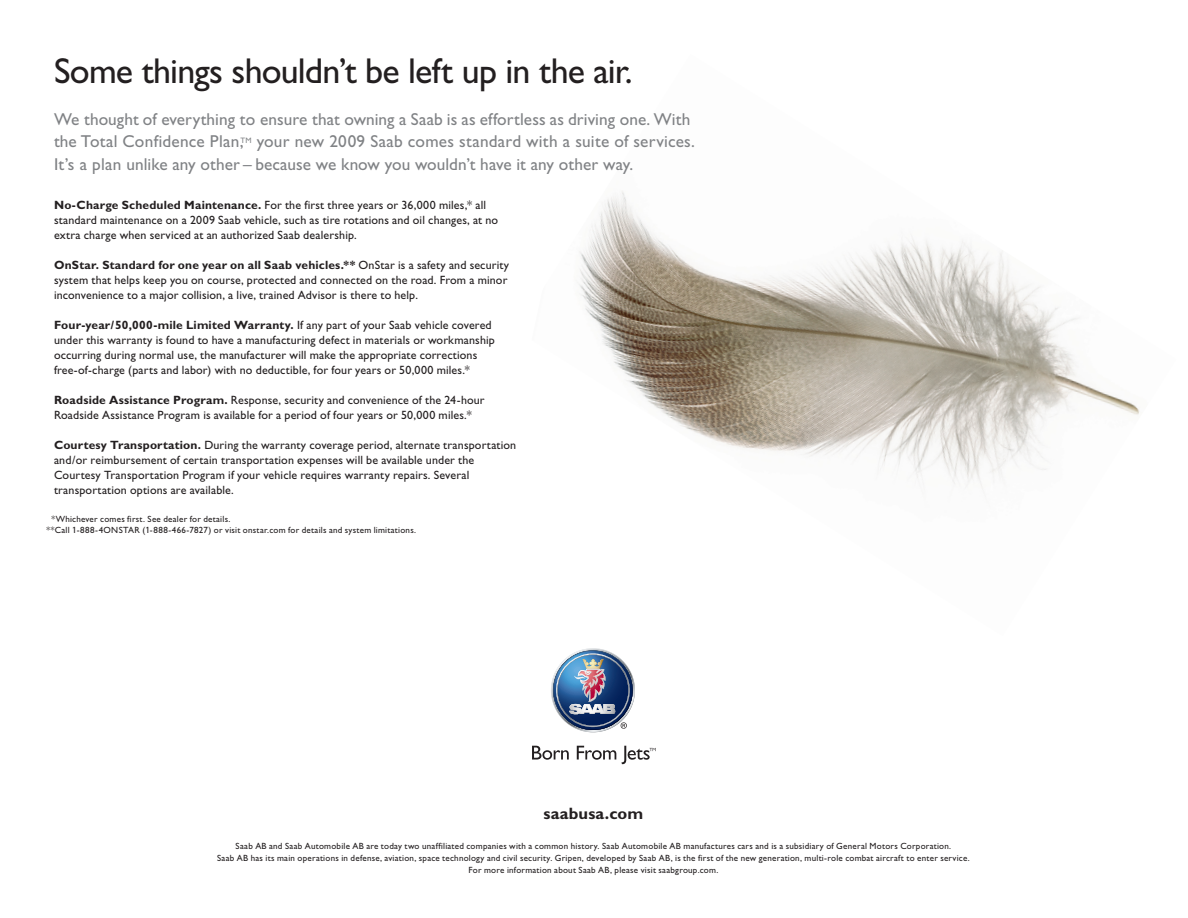
<style>
.page{position:relative;width:1188px;height:918px;background:#fff}
.page>*{position:absolute;margin:0;border:0;box-sizing:border-box;transform-origin:0 0}
.t1{font:36px "Gill Sans For Saab";letter-spacing:-.025em;color:#231f20}
.t2{font:17.25px/22.5px "Gill Sans For Saab";letter-spacing:.005em;color:#808285}
.t3{font:700 16.5px "Gill Sans For Saab";letter-spacing:.01em;color:#231f20}
.t4{font:12px/15px "Gill Sans For Saab";letter-spacing:.01em;color:#231f20}
.t5{font:9px/12px "Gill Sans For Saab";letter-spacing:.025em;color:#231f20;text-align:center}
.s1{font-weight:700}
</style>
<div class="page">
<img style="left:577px;top:191px;width:563px;height:299px">
<svg style="left:532px;top:746px;width:37px;height:14px"></svg>
<svg style="left:577px;top:746px;width:39px;height:14px"></svg>
<svg style="left:622px;top:746px;width:34px;height:18px"></svg>
<img style="left:553px;top:651px;width:80px;height:79px">
<h1 class="t1" style="left:54px;top:50px;width:580px">Some things shouldn’t be left up in the air.</h1>
<p class="t2" style="left:54px;top:108px;width:643px">We thought of everything to ensure that owning a Saab is as effortless as driving one. With the Total Confidence Plan,<sup>TM</sup> your new 2009 Saab comes standard with a suite of services.<br>It’s a plan unlike any other – because we know you wouldn’t have it any other way.</p>
<p class="t4" style="left:54px;top:197px;width:446px"><span class="s1">No-Charge Scheduled Maintenance.</span> For the first three years or 36,000 miles,* all standard maintenance on a 2009 Saab vehicle, such as tire rotations and oil changes, at no extra charge when serviced at an authorized Saab dealership.</p>
<p class="t4" style="left:54px;top:257px;width:457px"><span class="s1">OnStar. Standard for one year on all Saab vehicles.**</span> OnStar is a safety and security system that helps keep you on course, protected and connected on the road. From a minor inconvenience to a major collision, a live, trained Advisor is there to help.</p>
<p class="t4" style="left:54px;top:317px;width:442px"><span class="s1">Four-year/50,000-mile Limited Warranty.</span> If any part of your Saab vehicle covered under this warranty is found to have a manufacturing defect in materials or workmanship occurring during normal use, the manufacturer will make the appropriate corrections free-of-charge (parts and labor) with no deductible, for four years or 50,000 miles.*</p>
<p class="t4" style="left:54px;top:392px;width:432px"><span class="s1">Roadside Assistance Program.</span> Response, security and convenience of the 24-hour<br>Roadside Assistance Program is available for a period of four years or 50,000 miles.*</p>
<p class="t4" style="left:54px;top:437px;width:464px"><span class="s1">Courtesy Transportation.</span> During the warranty coverage period, alternate transportation and/or reimbursement of certain transportation expenses will be available under the Courtesy Transportation Program if your vehicle requires warranty repairs. Several transportation options are available.</p>
<p class="t5" style="left:46px;top:514px;width:371px;line-height:10.5px;text-align:left;text-indent:5px">*Whichever comes first. See dealer for details.<br>**Call 1-888-4ONSTAR (1-888-466-7827) or visit onstar.com for details and system limitations.</p>
<h3 class="t3" style="left:544px;top:804px;width:101px">saabusa.com</h3>
<p class="t5" style="left:217px;top:840px;width:754px">Saab AB and Saab Automobile AB are today two unaffiliated companies with a common history. Saab Automobile AB manufactures cars and is a subsidiary of General Motors Corporation.<br>Saab AB has its main operations in defense, aviation, space technology and civil security. Gripen, developed by Saab AB, is the first of the new generation, multi-role combat aircraft to enter service.<br>For more information about Saab AB, please visit saabgroup.com.</p>
</div>
